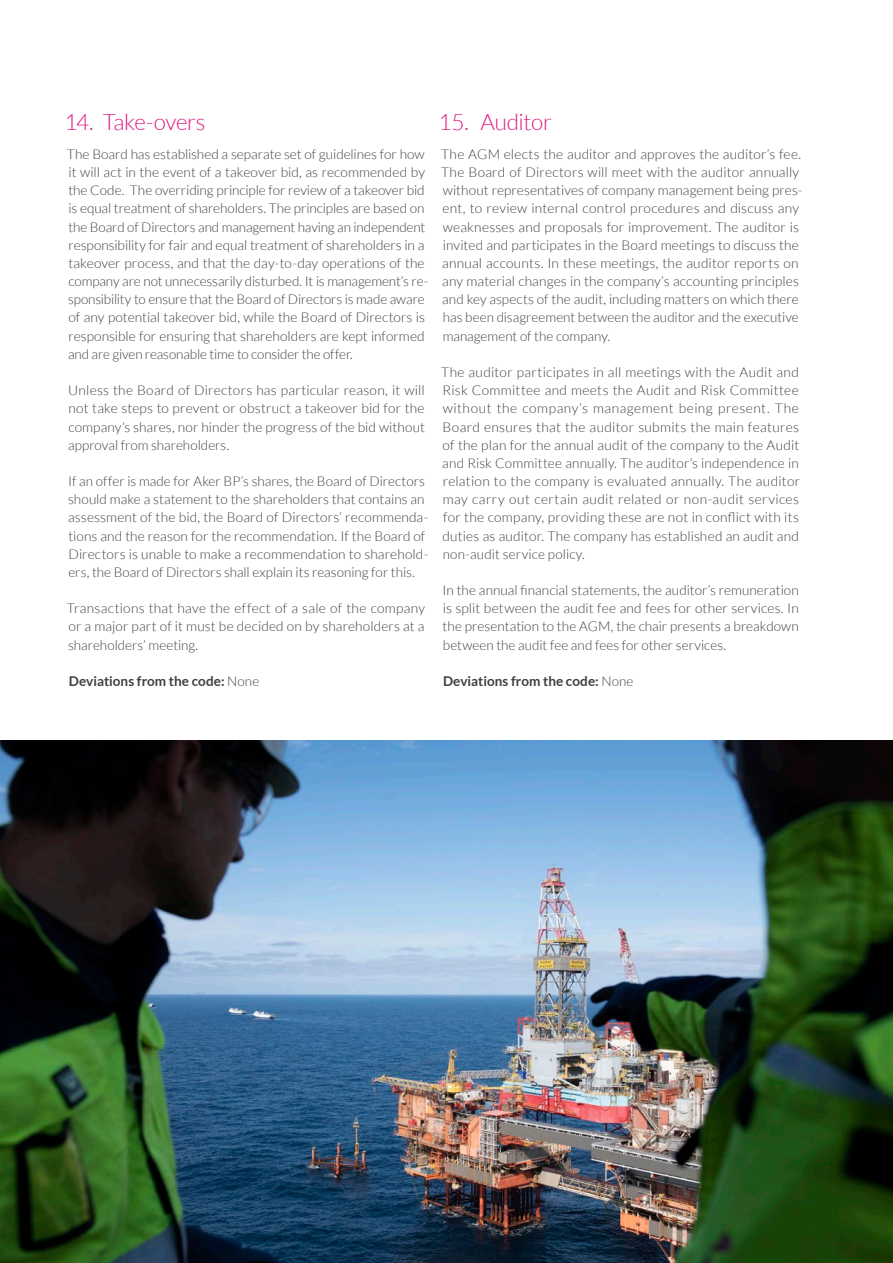
<style>
.page{position:relative;width:893px;height:1263px;background:#fff}
.page>*{position:absolute;margin:0;border:0;box-sizing:border-box;transform-origin:0 0}
.t1{font:300 22.5px "Lato";letter-spacing:-.015em;color:#e2197e}
.t2{font:300 13.5px/18.1px "Lato";letter-spacing:.005em;color:#404041}
.t3{font:700 13.5px "Lato";color:#404041}
.s1{font-weight:300}
</style>
<div class="page">
<img style="left:0;top:740px;width:893px;height:523px">
<p class="t1" style="left:64px;top:110px;width:143px">14. Take-overs</p>
<p class="t2" style="left:67px;top:145px;width:363px">The Board has established a separate set of guidelines for how it will act in the event of a takeover bid, as recommended by the Code. The overriding principle for review of a takeover bid is equal treatment of shareholders. The principles are based on the Board of Directors and management having an independent responsibility for fair and equal treatment of shareholders in a takeover process, and that the day-to-day operations of the company are not unnecessarily disturbed. It is management’s re&shy;sponsibility to ensure that the Board of Directors is made aware of any potential takeover bid, while the Board of Directors is responsible for ensuring that shareholders are kept informed and are given reasonable time to consider the offer.</p>
<p class="t2" style="left:68px;top:381px;width:359px;text-align:justify">Unless the Board of Directors has particular reason, it will not take steps to prevent or obstruct a takeover bid for the company’s shares, nor hinder the progress of the bid without approval from shareholders.</p>
<p class="t2" style="left:68px;top:472px;width:362px">If an offer is made for Aker BP’s shares, the Board of Directors should make a statement to the shareholders that contains an assessment of the bid, the Board of Directors’ recommenda&shy;tions and the reason for the recommendation. If the Board of Directors is unable to make a recommendation to sharehold&shy;ers, the Board of Directors shall explain its reasoning for this.</p>
<p class="t2" style="left:67px;top:599px;width:360px;text-align:justify">Transactions that have the effect of a sale of the company or a major part of it must be decided on by shareholders at a shareholders’ meeting.</p>
<p class="t3" style="left:69px;top:673px;width:192px">Deviations from the code: <span class="s1">None</span></p>
<p class="t1" style="left:439px;top:110px;width:115px">15. Auditor</p>
<p class="t2" style="left:441px;top:145px;width:363px">The AGM elects the auditor and approves the auditor’s fee.<br>The Board of Directors will meet with the auditor annually without representatives of company management being pres&shy;ent, to review internal control procedures and discuss any weaknesses and proposals for improvement. The auditor is invited and participates in the Board meetings to discuss the annual accounts. In these meetings, the auditor reports on any material changes in the company’s accounting principles and key aspects of the audit, including matters on which there has been disagreement between the auditor and the executive management of the company.</p>
<p class="t2" style="left:441px;top:363px;width:361px">The auditor participates in all meetings with the Audit and Risk Committee and meets the Audit and Risk Committee without the company’s management being present. The Board ensures that the auditor submits the main features of the plan for the annual audit of the company to the Audit and Risk Committee annually. The auditor’s independence in relation to the company is evaluated annually. The auditor may carry out certain audit related or non-audit services for the company, providing these are not in conflict with its duties as auditor. The company has established an audit and non-audit service policy.</p>
<p class="t2" style="left:442px;top:581px;width:358px;text-align:justify">In the annual financial statements, the auditor’s remuneration is split between the audit fee and fees for other services. In the presentation to the AGM, the chair presents a breakdown between the audit fee and fees for other services.</p>
<p class="t3" style="left:443px;top:673px;width:192px">Deviations from the code: <span class="s1">None</span></p>
</div>
